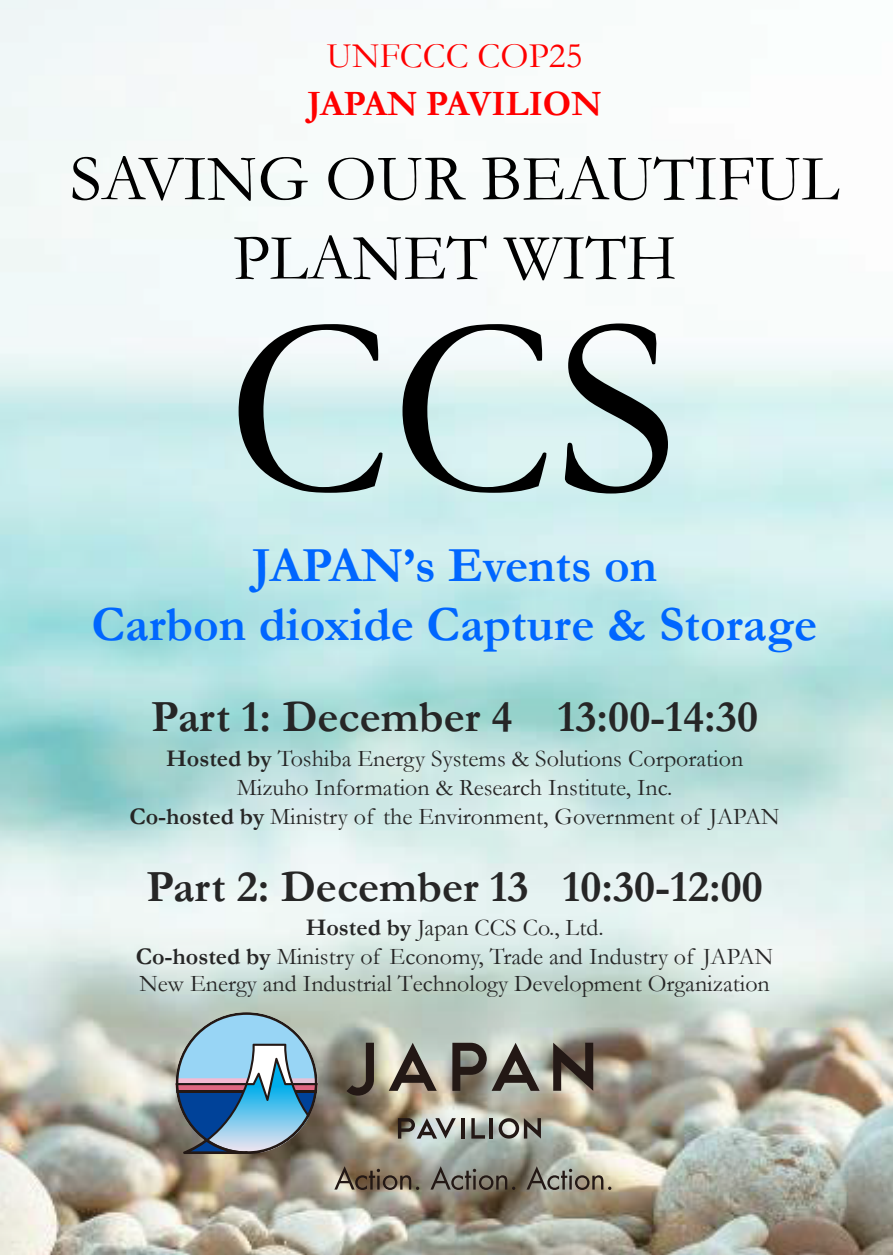
<style>
.page{position:relative;width:893px;height:1255px;background:#fff}
.page>*{position:absolute;margin:0;border:0;box-sizing:border-box;transform-origin:0 0}
.t1{font:66px/79.2px "Garamond";color:#000;text-align:center}
.t2{font:700 49.5px/59.4px "Garamond";color:#06f;text-align:center}
.t3{font:700 45px "Garamond";color:#262626}
.t4{font:700 36px "Garamond";color:#f00}
.t5{font:36px "Garamond";color:#f00}
.t6{font:24px/28.8px "Garamond";color:#262626;text-align:center}
.s1{font-weight:700}
</style>
<div class="page">
<img style="left:0;top:0;width:893px;height:1254px">
<hr style="left:197px;top:635px;width:499px;height:1px;background:#ab946b">
<svg style="left:239px;top:323px;width:429px;height:170px"></svg>
<svg style="left:176px;top:1012px;width:142px;height:141px;background:#7b9fb7"></svg>
<svg style="left:334px;top:1166px;width:85px;height:23px;background:#796a58"></svg>
<svg style="left:430px;top:1166px;width:85px;height:23px;background:#757269"></svg>
<svg style="left:526px;top:1166px;width:85px;height:23px;background:#928e7f"></svg>
<svg style="left:346px;top:1042px;width:28px;height:53px"></svg>
<svg style="left:389px;top:1042px;width:48px;height:48px;background:#938e84"></svg>
<svg style="left:452px;top:1042px;width:88px;height:48px;background:#7b7971"></svg>
<svg style="left:553px;top:1042px;width:40px;height:48px;background:#5c534a"></svg>
<svg style="left:398px;top:1118px;width:58px;height:20px"></svg>
<hr style="left:461px;top:1118px;width:4px;height:20px;background:#231815">
<svg style="left:471px;top:1118px;width:14px;height:20px"></svg>
<hr style="left:490px;top:1118px;width:3px;height:20px;background:#231815">
<svg style="left:499px;top:1118px;width:42px;height:20px"></svg>
<h3 class="t5" style="left:327px;top:32px;width:258px">UNFCCC COP25</h3>
<h3 class="t4" style="left:307px;top:79px;width:296px">JAPAN PAVILION</h3>
<h1 class="t1" style="left:70px;top:137px;width:771px">SAVING OUR BEAUTIFUL<br>PLANET WITH</h1>
<h2 class="t2" style="left:91px;top:535px;width:728px">JAPAN’s Events on<br>Carbon dioxide Capture &amp; Storage</h2>
<h3 class="t3" style="left:151px;top:686px;width:608px">Part 1: December 4 13:00-14:30</h3>
<p class="t6" style="left:129px;top:743px;width:652px"><span class="s1">Hosted by</span> Toshiba Energy Systems &amp; Solutions Corporation<br>Mizuho Information &amp; Research Institute, Inc.<br><span class="s1">Co-hosted by</span> Ministry of the Environment, Government of JAPAN</p>
<h3 class="t3" style="left:146px;top:856px;width:618px">Part 2: December 13 10:30-12:00</h3>
<p class="t6" style="left:136px;top:913px;width:639px;line-height:27.8px"><span class="s1">Hosted by</span> Japan CCS Co., Ltd.<br><span class="s1">Co-hosted by</span> Ministry of Economy, Trade and Industry of JAPAN<br>New Energy and Industrial Technology Development Organization</p>
</div>
